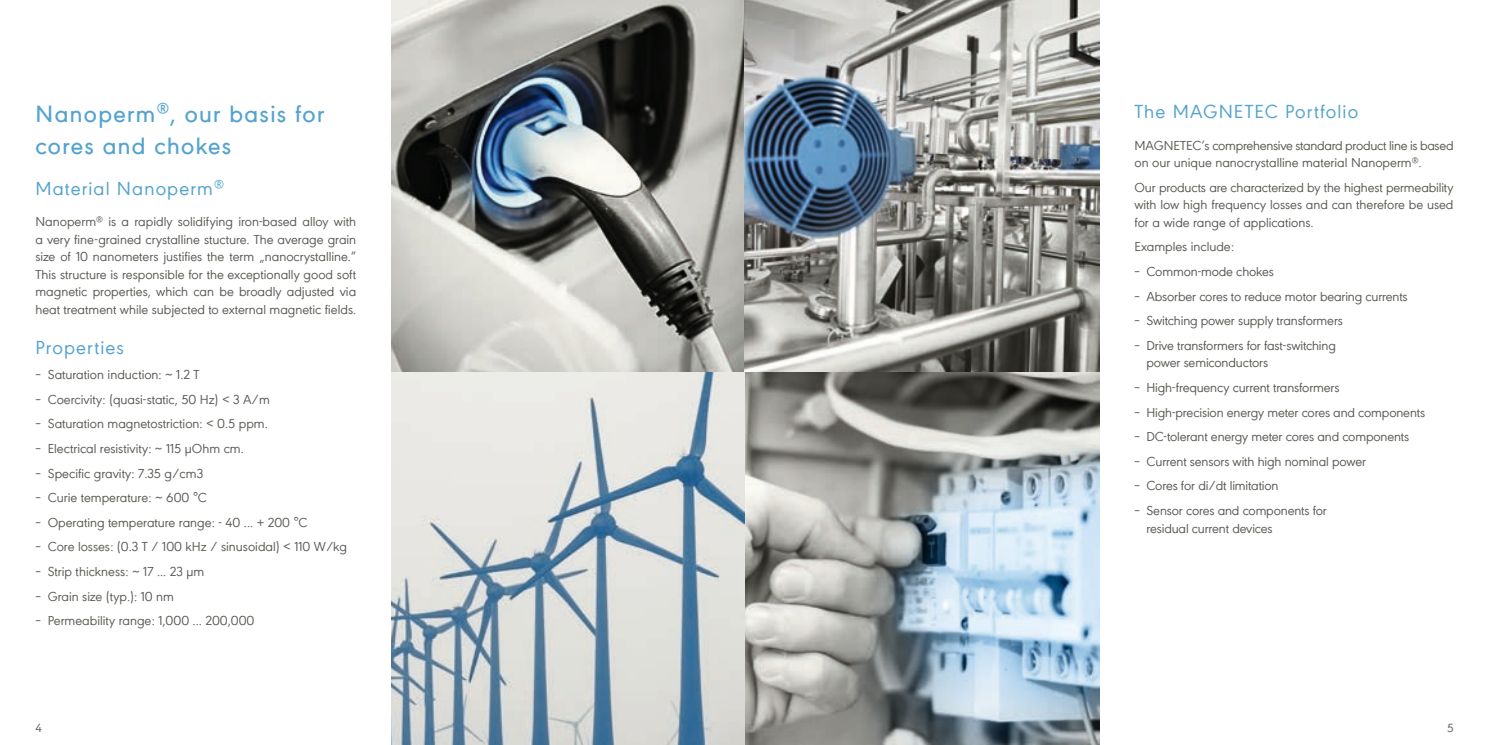
<style>
.page{position:relative;width:1489px;height:745px;background:#fff}
.page>*{position:absolute;margin:0;border:0;box-sizing:border-box;transform-origin:0 0}
.t1{font:500 25px/32.5px "URW Geometric";letter-spacing:.055em;color:#52a3ce}
.t2{font:20px "URW Geometric";letter-spacing:.055em;color:#52a3ce}
.t3{font:13.75px/17.5px "URW Geometric";letter-spacing:-.01em;color:#5b5b55}
.t4{font:12.5px "URW Geometric";color:#5b5b55}
</style>
<div class="page">
<img style="left:392px;top:0;width:706px;height:744px">
<h1 class="t1" style="left:35px;top:95px;width:290px">Nanoperm<sup>®</sup>, our basis for cores and chokes</h1>
<h2 class="t2" style="left:35px;top:173px;width:190px">Material Nanoperm<sup>®</sup></h2>
<p class="t3" style="left:35px;top:212px;width:322px;text-align:justify">Nanoperm<sup>®</sup> is a rapidly solidifying iron-based alloy with a very fine-grained crystalline stucture. The average grain size of 10 nanometers justifies the term „nanocrystalline.” This structure is responsible for the exceptionally good soft magnetic properties, which can be broadly adjusted via heat treatment while subjected to external magnetic fields.</p>
<h2 class="t2" style="left:35px;top:333px;width:90px">Properties</h2>
<p class="t3" style="left:35px;top:364px;width:166px">– Saturation induction: ∼ 1.2 T</p>
<p class="t3" style="left:35px;top:389px;width:236px">– Coercivity: (quasi-static, 50 Hz) &lt; 3 A/m</p>
<p class="t3" style="left:35px;top:413px;width:234px">– Saturation magnetostriction: &lt; 0.5 ppm.</p>
<p class="t3" style="left:35px;top:438px;width:210px">– Electrical resistivity: ∼ 115 μOhm cm.</p>
<p class="t3" style="left:35px;top:463px;width:169px">– Specific gravity: 7.35 g/cm3</p>
<p class="t3" style="left:35px;top:487px;width:173px">– Curie temperature: ∼ 600 °C</p>
<p class="t3" style="left:35px;top:512px;width:273px">– Operating temperature range: - 40 ... + 200 °C</p>
<p class="t3" style="left:35px;top:536px;width:313px">– Core losses: (0.3 T / 100 kHz / sinusoidal) &lt; 110 W/kg</p>
<p class="t3" style="left:35px;top:561px;width:170px">– Strip thickness: ∼ 17 ... 23 μm</p>
<p class="t3" style="left:35px;top:586px;width:140px">– Grain size (typ.): 10 nm</p>
<p class="t3" style="left:35px;top:610px;width:220px">– Permeability range: 1,000 ... 200,000</p>
<h2 class="t2" style="left:1134px;top:97px;width:225px">The MAGNETEC Portfolio</h2>
<p class="t3" style="left:1134px;top:135px;width:320px">MAGNETEC’s comprehensive standard product line is based on our unique nanocrystalline material Nanoperm<sup>®</sup>.</p>
<p class="t3" style="left:1134px;top:177px;width:320px;text-align:justify">Our products are characterized by the highest permeability with low high frequency losses and can therefore be used for a wide range of applications.</p>
<p class="t3" style="left:1134px;top:237px;width:101px">Examples include:</p>
<p class="t3" style="left:1134px;top:261px;width:141px">– Common-mode chokes</p>
<p class="t3" style="left:1134px;top:286px;width:275px">– Absorber cores to reduce motor bearing currents</p>
<p class="t3" style="left:1134px;top:311px;width:210px">– Switching power supply transformers</p>
<p class="t3" style="left:1146px;top:335px;width:191px;text-indent:-12px">– Drive transformers for fast-switching power semiconductors</p>
<p class="t3" style="left:1134px;top:377px;width:206px">– High-frequency current transformers</p>
<p class="t3" style="left:1134px;top:402px;width:292px">– High-precision energy meter cores and components</p>
<p class="t3" style="left:1134px;top:426px;width:276px">– DC-tolerant energy meter cores and components</p>
<p class="t3" style="left:1134px;top:451px;width:233px">– Current sensors with high nominal power</p>
<p class="t3" style="left:1134px;top:476px;width:146px">– Cores for di/dt limitation</p>
<p class="t3" style="left:1146px;top:500px;width:182px;text-indent:-12px">– Sensor cores and components for residual current devices</p>
<p class="t4" style="left:35px;top:718px;width:8px">4</p>
<p class="t4" style="left:1446px;top:718px;width:8px">5</p>
</div>
